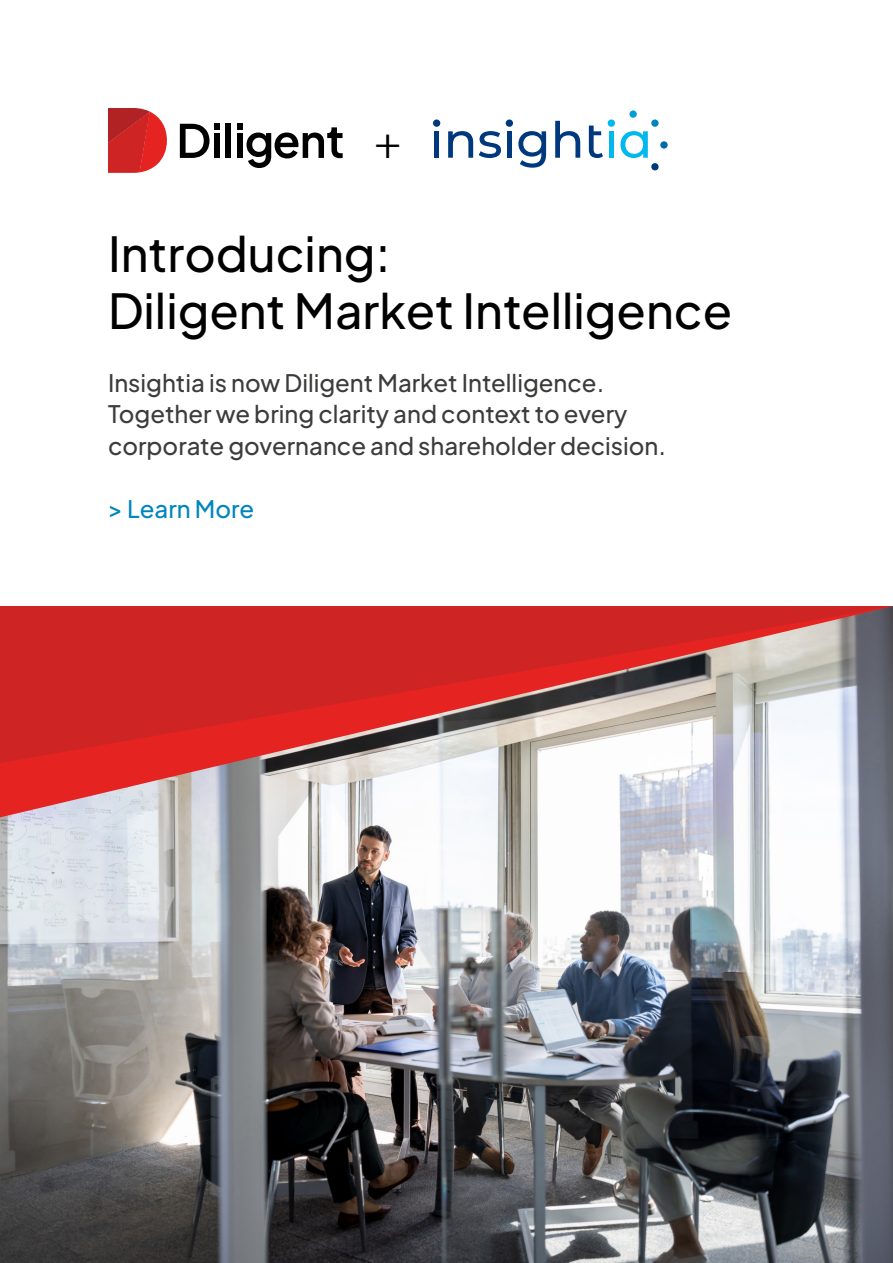
<style>
.page{position:relative;width:893px;height:1263px;background:#fff}
.page>*{position:absolute;margin:0;border:0;box-sizing:border-box;transform-origin:0 0}
.t1{font:500 48px/57.6px "Plus Jakarta Sans";color:#000}
.t2{font:48px "Minion Pro";color:#000}
.t3{font:500 24px/31.5px "Plus Jakarta Sans";color:#3c3c3b}
.t4{font:500 24px "Plus Jakarta Sans";color:#0085bf}
</style>
<div class="page">
<img style="left:0;top:817px;width:893px;height:445px">
<svg style="left:0;top:763px;width:893px;height:54px"></svg>
<svg style="left:0;top:606px;width:893px;height:157px;background:#c65857"></svg>
<div style="left:225px;top:123px;width:6px;height:35px;background:#000"></div>
<svg style="left:237px;top:124px;width:106px;height:44px"></svg>
<svg style="left:180px;top:124px;width:40px;height:34px"></svg>
<svg style="left:108px;top:108px;width:59px;height:65px;background:#d33d3d"></svg>
<div style="left:609px;top:131px;width:5px;height:27px;background:#00b8ed"></div>
<div style="left:629px;top:110px;width:8px;height:8px;background:#009ed6;border-radius:50%"></div>
<div style="left:651px;top:119px;width:8px;height:8px;background:#0085bf;border-radius:50%"></div>
<div style="left:660px;top:141px;width:8px;height:8px;background:#006bab;border-radius:50%"></div>
<svg style="left:620px;top:131px;width:39px;height:40px"></svg>
<div style="left:608px;top:119px;width:7px;height:8px;background:#00b8ed;border-radius:50%"></div>
<div style="left:434px;top:131px;width:5px;height:27px;background:#00387d"></div>
<svg style="left:448px;top:131px;width:25px;height:27px"></svg>
<svg style="left:479px;top:131px;width:22px;height:27px"></svg>
<div style="left:507px;top:131px;width:5px;height:27px;background:#00387d"></div>
<svg style="left:518px;top:131px;width:28px;height:37px"></svg>
<svg style="left:555px;top:121px;width:25px;height:37px"></svg>
<svg style="left:589px;top:126px;width:14px;height:32px"></svg>
<div style="left:506px;top:119px;width:7px;height:8px;background:#00387d;border-radius:50%"></div>
<div style="left:433px;top:119px;width:7px;height:8px;background:#00387d;border-radius:50%"></div>
<h1 class="t2" style="left:374px;top:110px;width:29px">+</h1>
<h1 class="t1" style="left:108px;top:220px;width:626px">Introducing:<br>Diligent Market Intelligence</h1>
<p class="t3" style="left:108px;top:365px;width:560px">Insightia is now Diligent Market Intelligence.<br>Together we bring clarity and context to every corporate governance and shareholder decision.</p>
<p class="t4" style="left:108px;top:489px;width:148px">&gt; Learn More</p>
</div>
